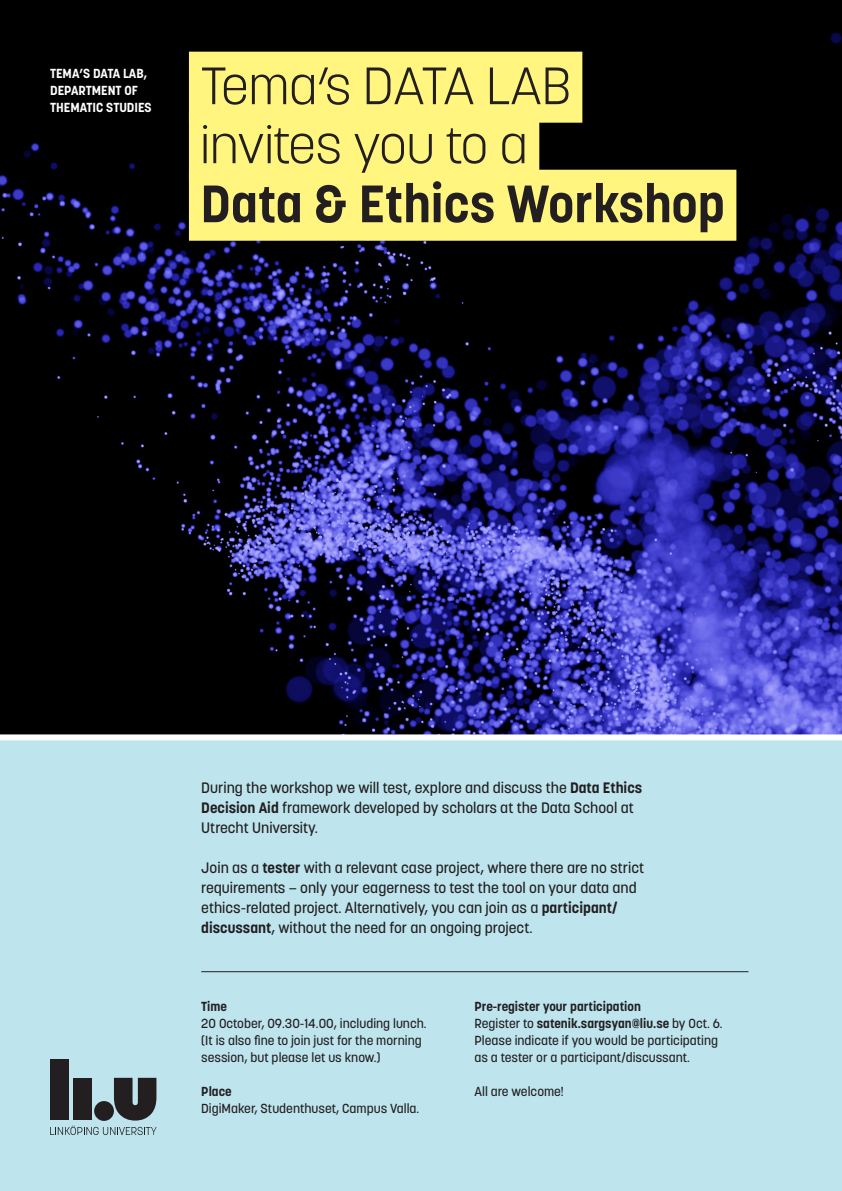
<style>
.page{position:relative;width:842px;height:1191px;background:#fff}
.page>*{position:absolute;margin:0;border:0;box-sizing:border-box;transform-origin:0 0}
.Styckeformat_1{font:300 52px "Korolev Li U";color:#231f20}
.Styckeformat_1-2{font:700 52px "Korolev Li U";color:#231f20}
.Ingress_utan_understryk{font:500 15px/20px "Korolev Li U";color:#231f20}
.Kontakt___Anmälan___Extratext{font:500 13px/17px "Korolev Li U";color:#231f20}
.Kontakt___Anmälan___Extratext-2{font:700 13px "Korolev Li U";color:#231f20}
.Kontakt___Anmälan___Extratext-3{font:700 13px "Korolev Li U";color:#fff}
.s1{font-weight:700}
.s2{font-weight:500}
</style>
<div class="page">
<img style="left:0;top:0;width:842px;height:734px">
<div style="left:0;top:734px;width:842px;height:457px;background:#bee5ee"></div>
<hr style="left:201px;top:971px;width:547px;height:1px;background:#231f20">
<div style="left:189px;top:52px;width:393px;height:71px;background:#fff57f"></div>
<div style="left:189px;top:111px;width:350px;height:71px;background:#fff57f"></div>
<div style="left:189px;top:170px;width:547px;height:71px;background:#fff57f"></div>
<div style="left:50px;top:1059px;width:19px;height:60px;background:#231f20"></div>
<svg style="left:50px;top:1077px;width:106px;height:58px;background:#626f74"></svg>
<p class="Kontakt___Anmälan___Extratext-3" style="left:50px;top:65px;width:99px">TEMA’S DATA LAB,</p>
<p class="Kontakt___Anmälan___Extratext-3" style="left:50px;top:82px;width:89px">DEPARTMENT OF</p>
<p class="Kontakt___Anmälan___Extratext-3" style="left:50px;top:99px;width:103px">THEMATIC STUDIES</p>
<p class="Styckeformat_1" style="left:200px;top:51px;width:372px">Tema’s DATA LAB</p>
<p class="Styckeformat_1" style="left:200px;top:110px;width:329px">invites you to a</p>
<p class="Styckeformat_1-2" style="left:200px;top:169px;width:526px">Data &amp; Ethics Workshop</p>
<p class="Ingress_utan_understryk" style="left:201px;top:777px;width:442px">During the workshop we will test, explore and discuss the <span class="s1">Data Ethics<br>Decision Aid</span> framework developed by scholars at the Data School at<br>Utrecht University.</p>
<p class="Ingress_utan_understryk" style="left:201px;top:857px;width:444px">Join as a <span class="s1">tester</span> with a relevant case project, where there are no strict requirements — only your eagerness to test the tool on your data and ethics-related project. Alternatively, you can join as a <span class="s1">participant/ discussant</span>, without the need for an ongoing project.</p>
<p class="Kontakt___Anmälan___Extratext-2" style="left:201px;top:997px;width:27px">Time</p>
<p class="Kontakt___Anmälan___Extratext" style="left:201px;top:1014px;width:227px">20 October, 09.30-14.00, including lunch. (It is also fine to join just for the morning session, but please let us know.)</p>
<p class="Kontakt___Anmälan___Extratext-2" style="left:201px;top:1082px;width:32px">Place</p>
<p class="Kontakt___Anmälan___Extratext" style="left:201px;top:1099px;width:219px">DigiMaker, Studenthuset, Campus Valla.</p>
<p class="Kontakt___Anmälan___Extratext-2" style="left:475px;top:997px;width:168px">Pre-register your participation</p>
<p class="Kontakt___Anmälan___Extratext-2" style="left:475px;top:1014px;width:250px"><span class="s2">Register to</span> satenik.sargsyan@liu.se <span class="s2">by Oct. 6.</span></p>
<p class="Kontakt___Anmälan___Extratext" style="left:475px;top:1031px;width:245px">Please indicate if you would be participating</p>
<p class="Kontakt___Anmälan___Extratext" style="left:475px;top:1048px;width:217px">as a tester or a participant/discussant.</p>
<p class="Kontakt___Anmälan___Extratext" style="left:475px;top:1082px;width:91px">All are welcome!</p>
</div>
